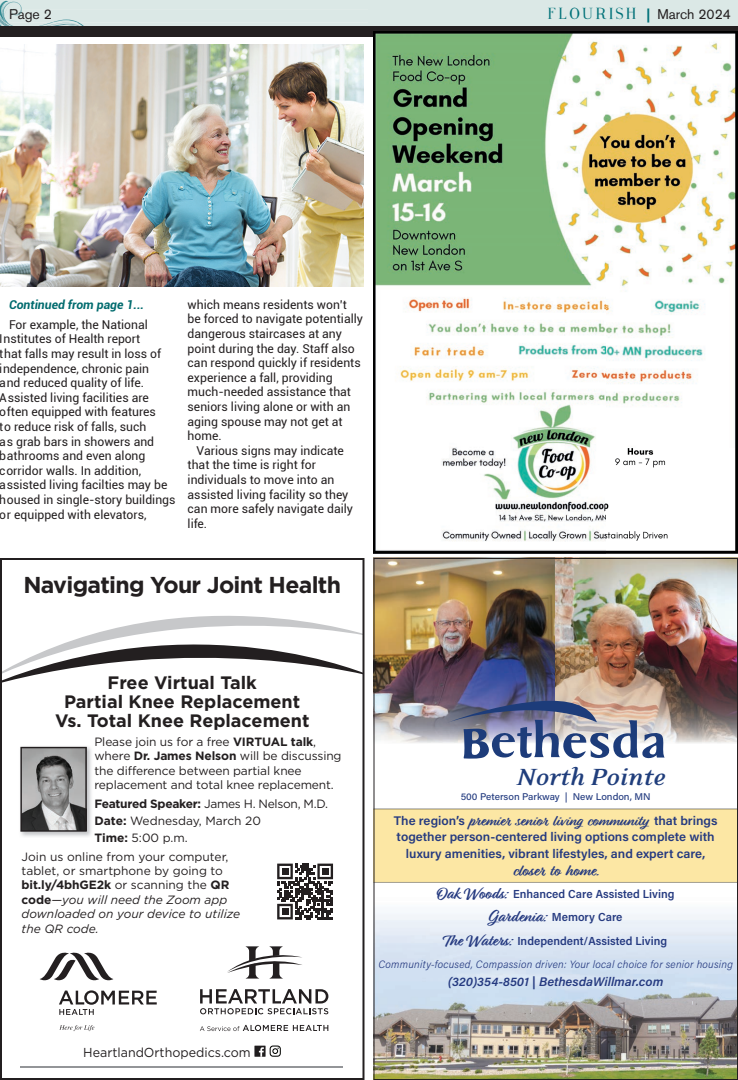
<style>
.page{position:relative;width:738px;height:1080px;background:#fff}
.page>*{position:absolute;margin:0;border:0;box-sizing:border-box;transform-origin:0 0}
.t1{font:italic 700 26.9px "Eidetic Neo OT";color:#203e7c;scale:1.05 1}
.t2{font:700 23px "Gotham HTF";letter-spacing:-.03em;color:#231f20}
.t3{font:700 18px/19px "Gotham HTF";color:#231f20;text-align:center}
.t4{font:700 16.4px "Relation Two";color:#253a80}
.t5{font:700 15.6px "Relation Two";color:#253a80}
.t6{font:14px "Akzidenz Grotesk BE";color:#231f20}
.t7{font:13px "Gotham HTF";color:#231f20;scale:.96 1}
.t8{font:600 12.5px/16.6px "Acumin Pro";color:#253a80;text-align:center}
.t9{font:italic 600 12.5px "Acumin Pro";color:#253a80}
.t10{font:12.2px/14.6px "Roboto";color:#231f20}
.t11{font:12px/14.4px "Gotham HTF";letter-spacing:-.01em;color:#231f20}
.t12{font:600 11.7px/23.4px "Acumin Pro Semi Cond";color:#253a80;text-align:center}
.t13{font:italic 300 10.7px "Acumin Pro Semi Cond";letter-spacing:.02em;color:#253a80}
.t14{font:500 9.8px "Acumin Pro";color:#243c80}
.s1{font-family:"Fine Style";font-size:16px;color:#007178}
.s2{font-weight:700;color:#007178}
.s3{font-weight:700;font-style:italic;color:#006b6e}
.s4{font-weight:700}
.s5{font-style:italic}
.s6{font-family:"Acumin Pro";font-weight:600;font-size:12.5px}
.s7{font-family:"Relation Two";font-weight:700;font-size:16.4px}
</style>
<div class="page">
<div style="left:0;top:0;width:738px;height:26px;background:#dbe8e6"></div>
<div style="left:0;top:26px;width:738px;height:10px;background:#231f20"></div>
<img style="left:374px;top:558px;width:364px;height:522px">
<svg style="left:0;top:558px;width:364px;height:522px"></svg>
<img style="left:0;top:45px;width:363px;height:241px">
<img style="left:374px;top:31px;width:364px;height:522px">
<p class="t6" style="left:9px;top:9px;width:44px">Page 2</p>
<p class="t6" style="left:548px;top:9px;width:184px"><span class="s1">FLOURISH</span> <span class="s2">|</span> March 2024</p>
<p class="t10" style="left:9px;top:294px;width:140px;line-height:20px"><span class="s3">Continued from page 1...<br></span>For example, the National</p>
<p class="t10" style="left:0;top:332px;width:177px">Institutes of Health report<br>that falls may result in loss of independence, chronic pain<br>and reduced quality of life.<br>Assisted living facilities are often equipped with features<br>to reduce risk of falls, such<br>as grab bars in showers and bathrooms and even along corridor walls. In addition, assisted living facilties may be housed in single-story buildings or equipped with elevators,</p>
<p class="t10" style="left:188px;top:297px;width:161px">which means residents won’t</p>
<p class="t10" style="left:188px;top:312px;width:177px">be forced to navigate potentially</p>
<p class="t10" style="left:188px;top:326px;width:156px">dangerous staircases at any</p>
<p class="t10" style="left:188px;top:341px;width:169px">point during the day. Staff also</p>
<p class="t10" style="left:188px;top:356px;width:175px">can respond quickly if residents</p>
<p class="t10" style="left:188px;top:370px;width:147px">experience a fall, providing</p>
<p class="t10" style="left:188px;top:385px;width:165px">much-needed assistance that</p>
<p class="t10" style="left:188px;top:400px;width:164px">seniors living alone or with an</p>
<p class="t10" style="left:188px;top:414px;width:157px">aging spouse may not get at</p>
<p class="t10" style="left:188px;top:429px;width:36px">home.</p>
<p class="t10" style="left:197px;top:443px;width:149px">Various signs may indicate</p>
<p class="t10" style="left:188px;top:458px;width:130px">that the time is right for</p>
<p class="t10" style="left:188px;top:473px;width:148px">individuals to move into an</p>
<p class="t10" style="left:188px;top:487px;width:162px">assisted living facility so they</p>
<p class="t10" style="left:188px;top:502px;width:167px">can more safely navigate daily</p>
<p class="t10" style="left:188px;top:516px;width:21px">life.</p>
<p class="t2" style="left:23px;top:576px;width:319px">Navigating Your Joint Health</p>
<p class="t3" style="left:55px;top:674px;width:256px">Free Virtual Talk<br>Partial Knee Replacement<br>Vs. Total Knee Replacement</p>
<p class="t11" style="left:94px;top:735px;width:249px">Please join us for a free <span class="s4">VIRTUAL talk</span>, where <span class="s4">Dr. James Nelson</span> will be discussing the difference between partial knee replacement and total knee replacement.</p>
<p class="t11" style="left:94px;top:796px;width:235px;line-height:17px"><span class="s4">Featured Speaker:</span> James H. Nelson, M.D.<br><span class="s4">Date:</span> Wednesday, March 20<br><span class="s4">Time:</span> 5:00 p.m.</p>
<p class="t11" style="left:22px;top:850px;width:220px">Join us online from your computer, tablet, or smartphone by going to <span class="s4">bit.ly/4bhGE2k</span> or scanning the <span class="s4">QR code</span><span class="s5">—you will need the Zoom app downloaded on your device to utilize the QR code.</span></p>
<p class="t7" style="left:83px;top:1047px;width:176px">HeartlandOrthopedics.com</p>
<p class="t1" style="left:517px;top:760px;width:143px">North Pointe</p>
<p class="t14" style="left:461px;top:791px;width:191px">500 Peterson Parkway | New London, MN</p>
<p class="t5" style="left:394px;top:810px;width:325px"><span class="s6">The region’s</span> premier senior living community <span class="s6">that brings</span></p>
<p class="t8" style="left:397px;top:830px;width:320px">together person-centered living options complete with luxury amenities, vibrant lifestyles, and expert care,</p>
<p class="t4" style="left:512px;top:859px;width:89px">closer to home.</p>
<p class="t12" style="left:437px;top:883px;width:239px"><span class="s7">Oak Woods:</span> Enhanced Care Assisted Living<br><span class="s7">Gardenia:</span> Memory Care<br><span class="s7">The Waters:</span> Independent/Assisted Living</p>
<p class="t13" style="left:378px;top:960px;width:356px">Community-focused, Compassion driven: Your local choice for senior housing</p>
<p class="t9" style="left:448px;top:974px;width:217px">(320)354-8501 | BethesdaWillmar.com</p>
</div>
